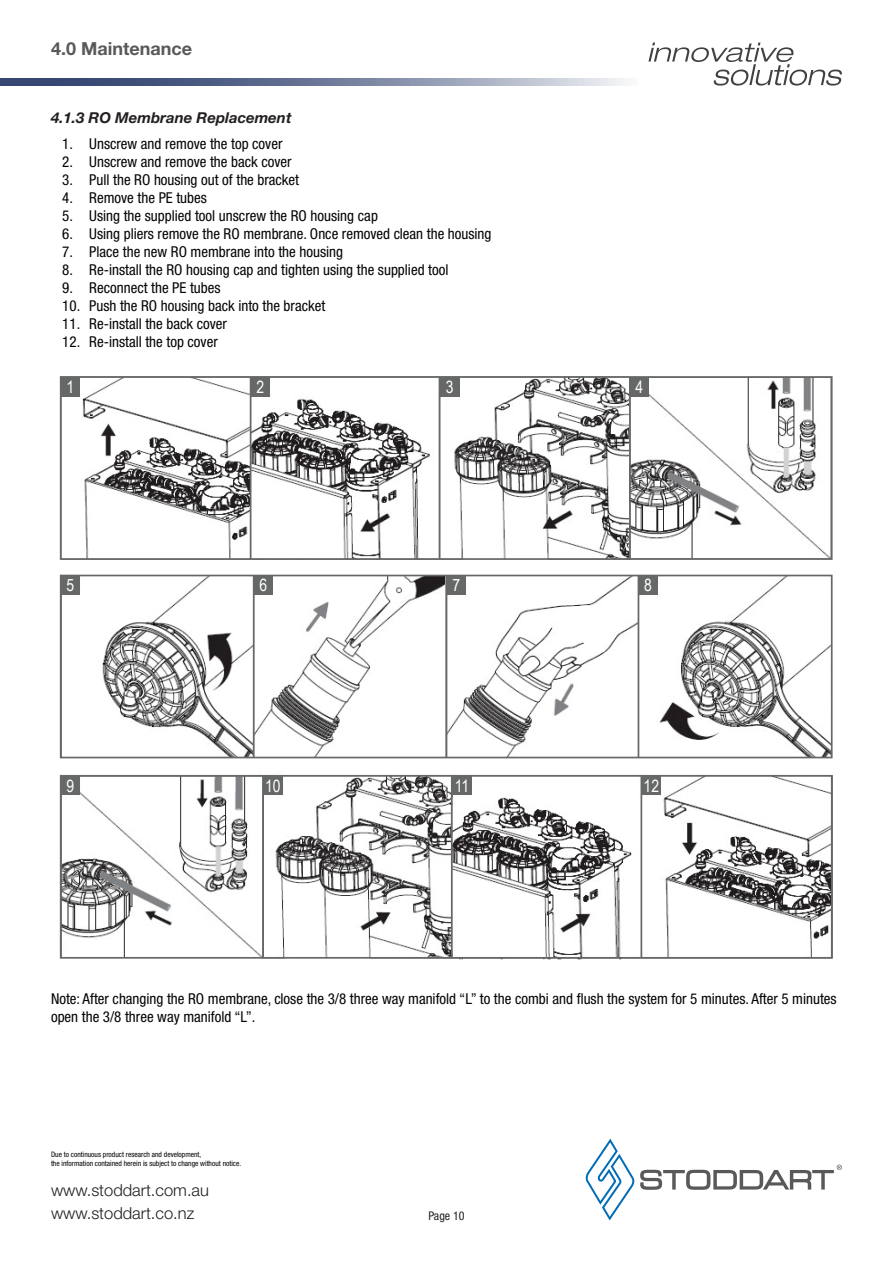
<style>
.page{position:relative;width:893px;height:1263px;background:#fff}
.page>*{position:absolute;margin:0;border:0;box-sizing:border-box;transform-origin:0 0}
.Header_non_content_D{font:700 18px "Helvetica Neue LT Pro";color:#58595b}
.t1{font:16.95px "Arial Narrow";color:#fff}
.t2{font:300 16.5px/22.8px "Helvetica Neue LT Pro";color:#231f20}
.operation{font:condensed 15px/18px "Helvetica Neue LT Pro";color:#020304}
.Sub_Header_Info_-_JM{font:italic 700 15px "Helvetica Neue LT Pro";color:#231f20}
.t3{font:condensed 12px "Helvetica Neue LT Pro";color:#231f20}
.t4{font:condensed 7.5px/9px "Helvetica Neue LT Pro";color:#020304}
</style>
<div class="page">
<svg style="left:585px;top:1139px;width:257px;height:81px"></svg>
<svg style="left:0;top:79px;width:627px;height:7px;background:#7783a0"></svg>
<svg style="left:648px;top:43px;width:194px;height:43px"></svg>
<img style="left:256px;top:771px;width:574px;height:189px">
<img style="left:63px;top:778px;width:199px;height:178px">
<div style="left:60px;top:775px;width:773px;height:184px;border:2px solid #666767"></div>
<hr style="left:262px;top:776px;width:2px;height:182px;background:#666767">
<hr style="left:451px;top:776px;width:2px;height:182px;background:#666767">
<hr style="left:640px;top:776px;width:2px;height:182px;background:#666767">
<img style="left:102px;top:578px;width:728px;height:177px">
<div style="left:60px;top:575px;width:773px;height:183px;border:2px solid #666767"></div>
<hr style="left:638px;top:575px;width:1px;height:182px;background:#666767">
<hr style="left:446px;top:575px;width:1px;height:182px;background:#666767">
<hr style="left:253px;top:575px;width:2px;height:182px;background:#666767">
<img style="left:63px;top:379px;width:767px;height:178px">
<div style="left:60px;top:376px;width:773px;height:184px;border:2px solid #666767"></div>
<hr style="left:250px;top:377px;width:1px;height:182px;background:#666767">
<hr style="left:439px;top:377px;width:1px;height:182px;background:#666767">
<hr style="left:629px;top:377px;width:2px;height:182px;background:#666767">
<div style="left:61px;top:377px;width:19px;height:19px;background:#666868"></div>
<div style="left:251px;top:377px;width:19px;height:19px;background:#666868"></div>
<div style="left:440px;top:377px;width:19px;height:19px;background:#666868"></div>
<div style="left:630px;top:377px;width:19px;height:19px;background:#666868"></div>
<div style="left:61px;top:575px;width:19px;height:20px;background:#666868"></div>
<div style="left:254px;top:575px;width:19px;height:20px;background:#666868"></div>
<div style="left:447px;top:575px;width:19px;height:20px;background:#666868"></div>
<div style="left:638px;top:575px;width:20px;height:20px;background:#666868"></div>
<div style="left:61px;top:776px;width:19px;height:19px;background:#666868"></div>
<div style="left:263px;top:776px;width:19px;height:19px;background:#666868"></div>
<div style="left:452px;top:776px;width:20px;height:19px;background:#666868"></div>
<div style="left:642px;top:776px;width:19px;height:19px;background:#666868"></div>
<p class="Header_non_content_D" style="left:51px;top:38px;width:143px">4.0 Maintenance</p>
<p class="Sub_Header_Info_-_JM" style="left:51px;top:109px;width:242px">4.1.3 RO Membrane Replacement</p>
<p class="operation" style="left:62px;top:134px;width:222px">1. Unscrew and remove the top cover</p>
<p class="operation" style="left:62px;top:152px;width:231px">2. Unscrew and remove the back cover</p>
<p class="operation" style="left:62px;top:170px;width:238px">3. Pull the RO housing out of the bracket</p>
<p class="operation" style="left:62px;top:188px;width:146px">4. Remove the PE tubes</p>
<p class="operation" style="left:62px;top:206px;width:317px">5. Using the supplied tool unscrew the RO housing cap</p>
<p class="operation" style="left:62px;top:224px;width:431px">6. Using pliers remove the RO membrane. Once removed clean the housing</p>
<p class="operation" style="left:62px;top:242px;width:282px">7. Place the new RO membrane into the housing</p>
<p class="operation" style="left:62px;top:260px;width:388px">8. Re-install the RO housing cap and tighten using the supplied tool</p>
<p class="operation" style="left:62px;top:278px;width:160px">9. Reconnect the PE tubes</p>
<p class="operation" style="left:62px;top:296px;width:264px">10. Push the RO housing back into the bracket</p>
<p class="operation" style="left:62px;top:314px;width:166px">11. Re-install the back cover</p>
<p class="operation" style="left:62px;top:332px;width:157px">12. Re-install the top cover</p>
<p class="t1" style="left:66px;top:374px;width:9px">1</p>
<p class="t1" style="left:256px;top:374px;width:9px">2</p>
<p class="t1" style="left:446px;top:374px;width:9px">3</p>
<p class="t1" style="left:635px;top:374px;width:9px">4</p>
<p class="t1" style="left:66px;top:573px;width:9px">5</p>
<p class="t1" style="left:259px;top:573px;width:9px">6</p>
<p class="t1" style="left:452px;top:573px;width:9px">7</p>
<p class="t1" style="left:644px;top:573px;width:9px">8</p>
<p class="t1" style="left:66px;top:773px;width:9px">9</p>
<p class="t1" style="left:265px;top:773px;width:17px">10</p>
<p class="t1" style="left:455px;top:773px;width:16px">11</p>
<p class="t1" style="left:644px;top:773px;width:17px">12</p>
<p class="operation" style="left:51px;top:989px;width:787px">Note: After changing the RO membrane, close the 3/8 three way manifold “L” to the combi and flush the system for 5 minutes. After 5 minutes open the 3/8 three way manifold “L”.</p>
<p class="t4" style="left:51px;top:1150px;width:192px">Due to continuous product research and development,<br>the information contained herein is subject to change without notice.</p>
<p class="t2" style="left:51px;top:1178px;width:160px">www.stoddart.com.au www.stoddart.co.nz</p>
<p class="t3" style="left:428px;top:1209px;width:38px">Page 10</p>
</div>
